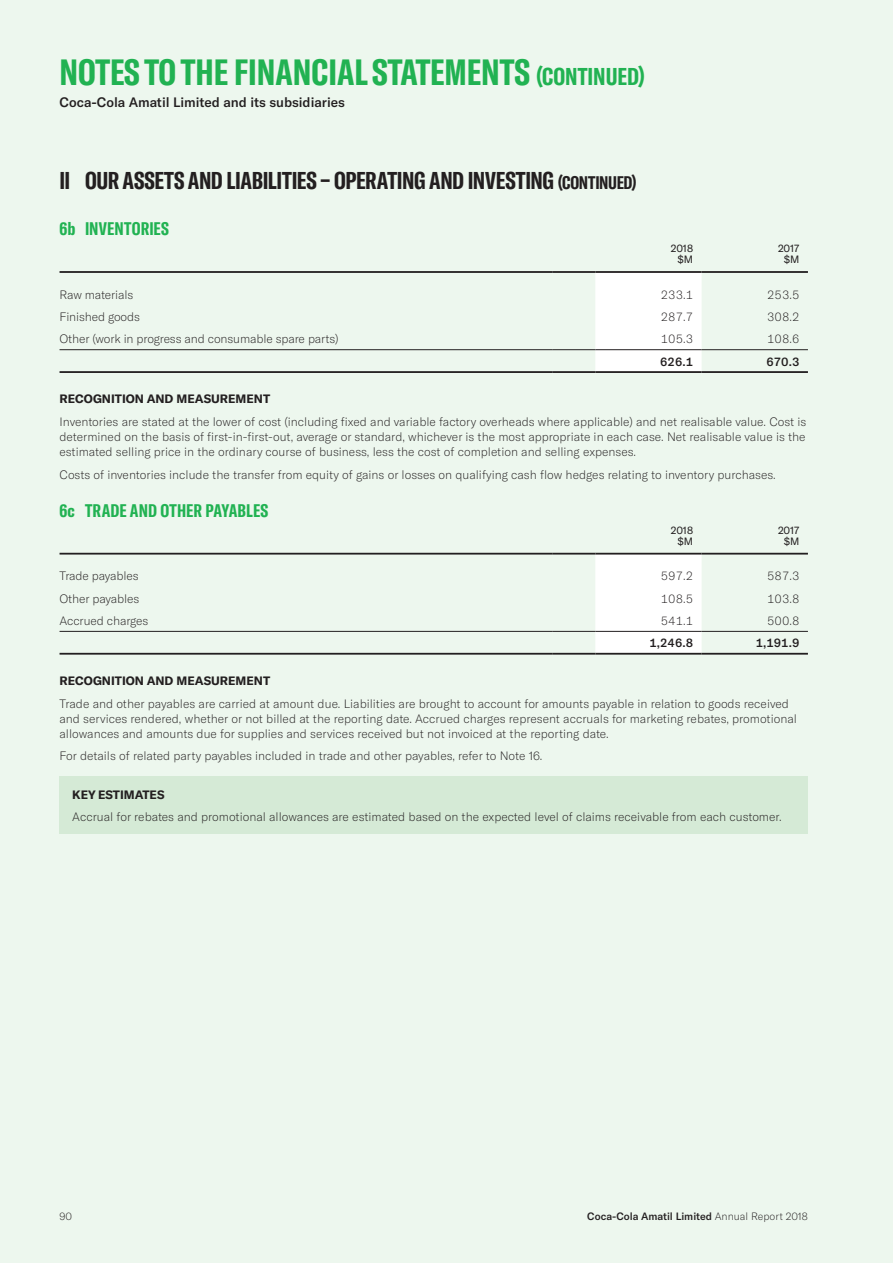
<style>
.page{position:relative;width:893px;height:1263px;background:#edf7ee}
.page>*{position:absolute;margin:0;border:0;box-sizing:border-box;transform-origin:0 0}
.t1{font:700 extra-condensed 36px "GT America";color:#21b252}
._2__Sub_01_CB_16_14{font:700 extra-condensed 24px "GT America";letter-spacing:-.015em;color:#231f20}
._2__Sub_02_CB_12_12{font:700 extra-condensed 18px "GT America";letter-spacing:.01em;color:#21b252}
.t2{font:500 13.5px "GT America";color:#231f20}
._3__Body_L_8_10{font:100 12px/15px "GT America";color:#231f20;text-align:justify}
._4__Table_text_8_9{font:100 12px "GT America";letter-spacing:-.01em;color:#231f20}
._2__Sub_03_B_8_10{font:700 12px "GT America";color:#231f20}
._4__Table_numbers_Ri{font:100 12px "GT America";color:#231f20}
._4__Table_numbers_Ri-2{font:500 12px "GT America";color:#231f20}
.t3{font:500 10.5px "GT America";color:#231f20}
._4__Table_header_7_7{font:10.5px "GT America";color:#231f20}
.t4{font:100 10.5px "GT America";color:#231f20}
.s1{font-size:24px}
.s2{font-size:18px}
.s3{font-weight:100}
</style>
<div class="page">
<div style="left:595px;top:273px;width:107px;height:98px;background:#fff"></div>
<hr style="left:60px;top:271px;width:493px;height:2px;background:#231f20">
<hr style="left:553px;top:271px;width:42px;height:2px;background:#231f20">
<hr style="left:595px;top:271px;width:107px;height:2px;background:#231f20">
<hr style="left:702px;top:271px;width:106px;height:2px;background:#231f20">
<hr style="left:60px;top:371px;width:493px;height:2px;background:#231f20">
<hr style="left:553px;top:371px;width:42px;height:2px;background:#231f20">
<hr style="left:595px;top:371px;width:107px;height:2px;background:#231f20">
<hr style="left:702px;top:371px;width:106px;height:2px;background:#231f20">
<hr style="left:60px;top:349px;width:493px;height:1px;background:#231f20">
<hr style="left:553px;top:349px;width:42px;height:1px;background:#231f20">
<hr style="left:595px;top:349px;width:107px;height:1px;background:#231f20">
<hr style="left:702px;top:349px;width:106px;height:1px;background:#231f20">
<div style="left:595px;top:555px;width:107px;height:98px;background:#fff"></div>
<hr style="left:60px;top:631px;width:493px;height:1px;background:#231f20">
<hr style="left:553px;top:631px;width:42px;height:1px;background:#231f20">
<hr style="left:595px;top:631px;width:107px;height:1px;background:#231f20">
<hr style="left:702px;top:631px;width:106px;height:1px;background:#231f20">
<hr style="left:60px;top:653px;width:493px;height:2px;background:#231f20">
<hr style="left:553px;top:653px;width:42px;height:2px;background:#231f20">
<hr style="left:595px;top:653px;width:107px;height:2px;background:#231f20">
<hr style="left:702px;top:653px;width:106px;height:2px;background:#231f20">
<hr style="left:60px;top:553px;width:493px;height:2px;background:#231f20">
<hr style="left:553px;top:553px;width:42px;height:2px;background:#231f20">
<hr style="left:595px;top:553px;width:107px;height:2px;background:#231f20">
<hr style="left:702px;top:553px;width:106px;height:2px;background:#231f20">
<div style="left:60px;top:776px;width:748px;height:58px;background:#d5ead6"></div>
<h1 class="t1" style="left:60px;top:51px;width:587px">NOTES TO THE FINANCIAL STATEMENTS <span class="s1">(CONTINUED)</span></h1>
<p class="t2" style="left:60px;top:94px;width:287px">Coca-Cola Amatil Limited and its subsidiaries</p>
<p class="_2__Sub_01_CB_16_14" style="left:60px;top:166px;width:579px">II OUR ASSETS AND LIABILITIES – OPERATING AND INVESTING <span class="s2">(CONTINUED)</span></p>
<p class="_2__Sub_02_CB_12_12" style="left:60px;top:218px;width:111px">6b INVENTORIES</p>
<p class="_4__Table_header_7_7" style="left:671px;top:242px;width:24px">2018</p>
<p class="_4__Table_header_7_7" style="left:677px;top:254px;width:17px">$M</p>
<p class="_4__Table_header_7_7" style="left:778px;top:242px;width:23px">2017</p>
<p class="_4__Table_header_7_7" style="left:784px;top:254px;width:17px">$M</p>
<p class="_4__Table_text_8_9" style="left:60px;top:287px;width:75px">Raw materials</p>
<p class="_4__Table_numbers_Ri" style="left:661px;top:287px;width:34px">233.1</p>
<p class="_4__Table_numbers_Ri" style="left:767px;top:287px;width:34px">253.5</p>
<p class="_4__Table_text_8_9" style="left:60px;top:310px;width:82px">Finished goods</p>
<p class="_4__Table_numbers_Ri" style="left:661px;top:310px;width:34px">287.7</p>
<p class="_4__Table_numbers_Ri" style="left:767px;top:310px;width:34px">308.2</p>
<p class="_4__Table_text_8_9" style="left:60px;top:332px;width:281px">Other (work in progress and consumable spare parts)</p>
<p class="_4__Table_numbers_Ri" style="left:661px;top:332px;width:34px">105.3</p>
<p class="_4__Table_numbers_Ri" style="left:767px;top:332px;width:34px">108.6</p>
<p class="_4__Table_numbers_Ri-2" style="left:660px;top:354px;width:34px">626.1</p>
<p class="_4__Table_numbers_Ri-2" style="left:766px;top:354px;width:35px">670.3</p>
<p class="_2__Sub_03_B_8_10" style="left:60px;top:391px;width:212px">RECOGNITION AND MEASUREMENT</p>
<p class="_3__Body_L_8_10" style="left:60px;top:414px;width:748px">Inventories are stated at the lower of cost (including fixed and variable factory overheads where applicable) and net realisable value. Cost is determined on the basis of first-in-first-out, average or standard, whichever is the most appropriate in each case. Net realisable value is the estimated selling price in the ordinary course of business, less the cost of completion and selling expenses.</p>
<p class="_3__Body_L_8_10" style="left:60px;top:467px;width:718px">Costs of inventories include the transfer from equity of gains or losses on qualifying cash flow hedges relating to inventory purchases.</p>
<p class="_2__Sub_02_CB_12_12" style="left:60px;top:500px;width:210px">6c TRADE AND OTHER PAYABLES</p>
<p class="_4__Table_header_7_7" style="left:671px;top:524px;width:24px">2018</p>
<p class="_4__Table_header_7_7" style="left:677px;top:535px;width:17px">$M</p>
<p class="_4__Table_header_7_7" style="left:778px;top:524px;width:23px">2017</p>
<p class="_4__Table_header_7_7" style="left:784px;top:535px;width:17px">$M</p>
<p class="_4__Table_text_8_9" style="left:60px;top:569px;width:81px">Trade payables</p>
<p class="_4__Table_numbers_Ri" style="left:661px;top:569px;width:34px">597.2</p>
<p class="_4__Table_numbers_Ri" style="left:767px;top:569px;width:34px">587.3</p>
<p class="_4__Table_text_8_9" style="left:60px;top:591px;width:81px">Other payables</p>
<p class="_4__Table_numbers_Ri" style="left:661px;top:591px;width:34px">108.5</p>
<p class="_4__Table_numbers_Ri" style="left:767px;top:591px;width:34px">103.8</p>
<p class="_4__Table_text_8_9" style="left:60px;top:614px;width:90px">Accrued charges</p>
<p class="_4__Table_numbers_Ri" style="left:661px;top:614px;width:34px">541.1</p>
<p class="_4__Table_numbers_Ri" style="left:767px;top:614px;width:34px">500.8</p>
<p class="_4__Table_numbers_Ri-2" style="left:649px;top:636px;width:45px">1,246.8</p>
<p class="_4__Table_numbers_Ri-2" style="left:756px;top:636px;width:45px">1,191.9</p>
<p class="_2__Sub_03_B_8_10" style="left:60px;top:673px;width:212px">RECOGNITION AND MEASUREMENT</p>
<p class="_3__Body_L_8_10" style="left:60px;top:696px;width:739px;text-align:left">Trade and other payables are carried at amount due. Liabilities are brought to account for amounts payable in relation to goods received and services rendered, whether or not billed at the reporting date. Accrued charges represent accruals for marketing rebates, promotional allowances and amounts due for supplies and services received but not invoiced at the reporting date.</p>
<p class="_3__Body_L_8_10" style="left:60px;top:748px;width:484px">For details of related party payables included in trade and other payables, refer to Note 16.</p>
<p class="_2__Sub_03_B_8_10" style="left:72px;top:787px;width:94px">KEY ESTIMATES</p>
<p class="_3__Body_L_8_10" style="left:72px;top:810px;width:711px">Accrual for rebates and promotional allowances are estimated based on the expected level of claims receivable from each customer.</p>
<p class="t4" style="left:60px;top:1211px;width:14px">90</p>
<p class="t3" style="left:587px;top:1210px;width:222px">Coca-Cola Amatil Limited <span class="s3">Annual Report 2018</span></p>
</div>
